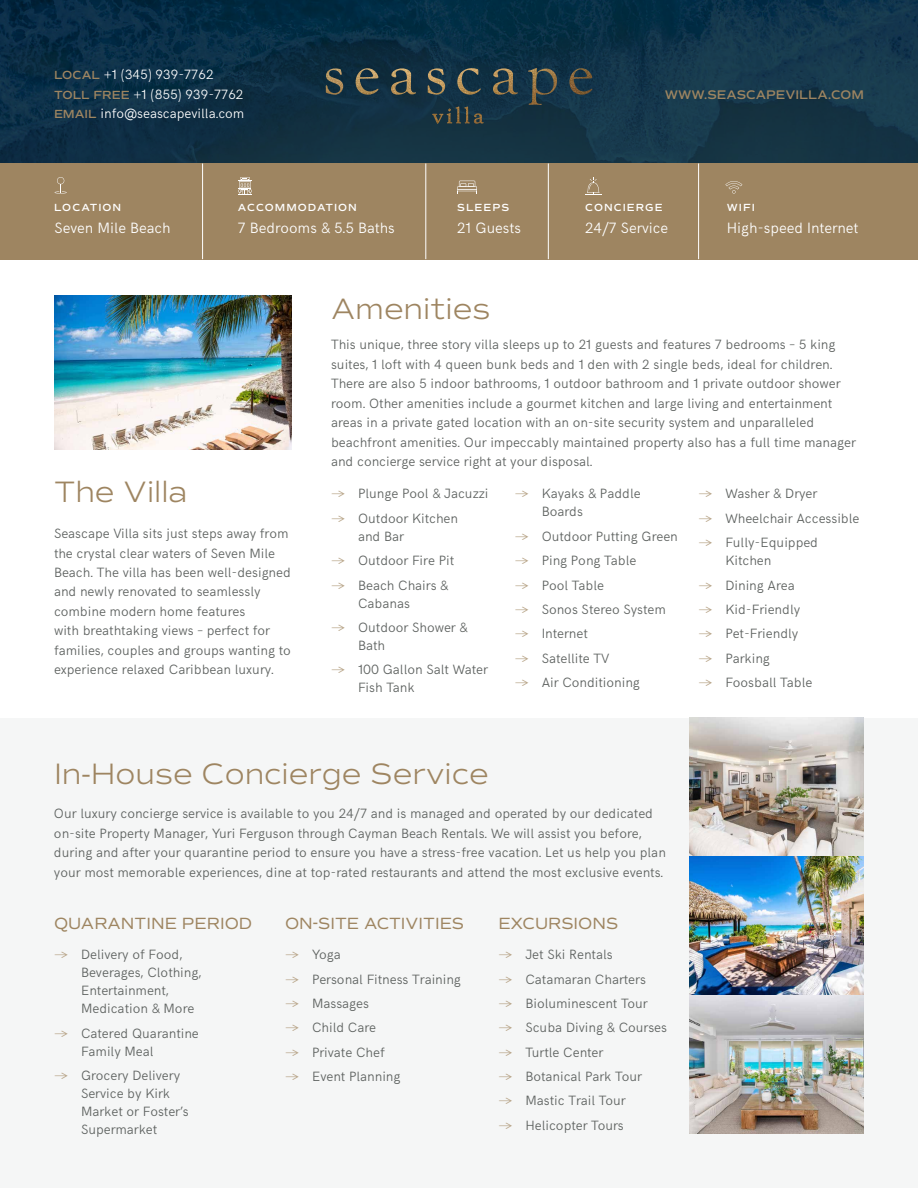
<style>
.page{position:relative;width:918px;height:1188px;background:#f5f6f6}
.page>*{position:absolute;margin:0;border:0;box-sizing:border-box;transform-origin:0 0}
.t1{font:300 30px "Commuters Sans";color:#9e8561}
.t2{font:16.5px "Commuters Sans";color:#9e8561}
.t3{font:300 15px "HK Grotesk";color:#fff}
.t4{font:300 13.5px/19.5px "HK Grotesk";color:#5d615f}
.t5{font:300 13.5px/19.5px "HK Grotesk";color:#fff}
.t6{font:600 12.75px "Commuters Sans";color:#9e8561}
.t7{font:600 10.5px "Commuters Sans";letter-spacing:.1em;color:#fff}
.s1{font-family:"Commuters Sans";font-weight:600;font-size:12px;color:#9e8561}
.s2{color:#b6a285}
</style>
<div class="page">
<div style="left:0;top:236px;width:918px;height:481px;background:#fff"></div>
<svg style="left:0;top:0;width:918px;height:163px;background:#0f3145"></svg>
<img style="left:356px;top:68px;width:236px;height:37px">
<div style="left:0;top:163px;width:918px;height:96px;background:#9e8561"></div>
<svg style="left:55px;top:177px;width:12px;height:17px"></svg>
<svg style="left:238px;top:177px;width:14px;height:18px"></svg>
<svg style="left:457px;top:181px;width:20px;height:13px"></svg>
<svg style="left:585px;top:178px;width:16px;height:17px"></svg>
<svg style="left:725px;top:181px;width:17px;height:13px"></svg>
<hr style="left:202px;top:163px;width:1px;height:96px;background:#fff">
<hr style="left:426px;top:163px;width:1px;height:96px;background:#fff">
<hr style="left:548px;top:163px;width:1px;height:96px;background:#fff">
<hr style="left:698px;top:163px;width:1px;height:96px;background:#fff">
<img style="left:54px;top:296px;width:238px;height:153px">
<img style="left:689px;top:717px;width:175px;height:417px">
<p class="t5" style="left:54px;top:64px;width:192px"><span class="s1">LOCAL</span> +1 (345) 939-7762<br><span class="s1">TOLL FREE</span> +1 (855) 939-7762<br><span class="s1">EMAIL</span> info@seascapevilla.com</p>
<p class="t6" style="left:665px;top:87px;width:201px">WWW.SEASCAPEVILLA.COM</p>
<p class="t7" style="left:54px;top:201px;width:69px">LOCATION</p>
<p class="t7" style="left:238px;top:201px;width:121px">ACCOMMODATION</p>
<p class="t7" style="left:585px;top:201px;width:79px">CONCIERGE</p>
<p class="t7" style="left:727px;top:201px;width:30px">WIFI</p>
<p class="t3" style="left:55px;top:216px;width:118px">Seven Mile Beach</p>
<p class="t3" style="left:238px;top:216px;width:158px">7 Bedrooms &amp; 5.5 Baths</p>
<p class="t3" style="left:585px;top:216px;width:85px">24/7 Service</p>
<p class="t3" style="left:727px;top:216px;width:133px">High-speed Internet</p>
<p class="t7" style="left:457px;top:201px;width:53px">SLEEPS</p>
<p class="t3" style="left:457px;top:216px;width:65px">21 Guests</p>
<h1 class="t1" style="left:331px;top:291px;width:161px">Amenities</h1>
<h1 class="t1" style="left:54px;top:474px;width:135px">The Villa</h1>
<p class="t4" style="left:54px;top:523px;width:238px">Seascape Villa sits just steps away from the crystal clear waters of Seven Mile Beach. The villa has been well-designed and newly renovated to seamlessly combine modern home features<br>with breathtaking views – perfect for families, couples and groups wanting to experience relaxed Caribbean luxury.</p>
<p class="t4" style="left:331px;top:334px;width:526px">This unique, three story villa sleeps up to 21 guests and features 7 bedrooms – 5 king suites, 1 loft with 4 queen bunk beds and 1 den with 2 single beds, ideal for children.<br>There are also 5 indoor bathrooms, 1 outdoor bathroom and 1 private outdoor shower room. Other amenities include a gourmet kitchen and large living and entertainment areas in a private gated location with an on-site security system and unparalleled beachfront amenities. Our impeccably maintained property also has a full time manager and concierge service right at your disposal.</p>
<p class="t4" style="left:331px;top:483px;width:159px"><span class="s2">→</span> Plunge Pool &amp; Jacuzzi</p>
<p class="t4" style="left:358px;top:508px;width:102px;line-height:18px;text-indent:-27px"><span class="s2">→</span> Outdoor Kitchen and Bar</p>
<p class="t4" style="left:331px;top:550px;width:125px"><span class="s2">→</span> Outdoor Fire Pit</p>
<p class="t4" style="left:358px;top:575px;width:92px;line-height:18px;text-indent:-27px"><span class="s2">→</span> Beach Chairs &amp;<br>Cabanas</p>
<p class="t4" style="left:358px;top:617px;width:111px;line-height:18px;text-indent:-27px"><span class="s2">→</span> Outdoor Shower &amp;<br>Bath</p>
<p class="t4" style="left:358px;top:660px;width:131px;line-height:18px;text-indent:-27px"><span class="s2">→</span> 100 Gallon Salt Water<br>Fish Tank</p>
<p class="t4" style="left:542px;top:484px;width:100px;line-height:18px;text-indent:-27px"><span class="s2">→</span> Kayaks &amp; Paddle<br>Boards</p>
<p class="t4" style="left:515px;top:525px;width:165px"><span class="s2">→</span> Outdoor Putting Green</p>
<p class="t4" style="left:515px;top:550px;width:123px"><span class="s2">→</span> Ping Pong Table</p>
<p class="t4" style="left:515px;top:574px;width:91px"><span class="s2">→</span> Pool Table</p>
<p class="t4" style="left:515px;top:599px;width:153px"><span class="s2">→</span> Sonos Stereo System</p>
<p class="t4" style="left:515px;top:623px;width:75px"><span class="s2">→</span> Internet</p>
<p class="t4" style="left:515px;top:647px;width:96px"><span class="s2">→</span> Satellite TV</p>
<p class="t4" style="left:515px;top:672px;width:127px"><span class="s2">→</span> Air Conditioning</p>
<p class="t4" style="left:698px;top:483px;width:120px"><span class="s2">→</span> Washer &amp; Dryer</p>
<p class="t4" style="left:698px;top:507px;width:163px"><span class="s2">→</span> Wheelchair Accessible</p>
<p class="t4" style="left:725px;top:533px;width:94px;line-height:18px;text-indent:-27px"><span class="s2">→</span> Fully-Equipped<br>Kitchen</p>
<p class="t4" style="left:698px;top:574px;width:98px"><span class="s2">→</span> Dining Area</p>
<p class="t4" style="left:698px;top:599px;width:103px"><span class="s2">→</span> Kid-Friendly</p>
<p class="t4" style="left:698px;top:623px;width:101px"><span class="s2">→</span> Pet-Friendly</p>
<p class="t4" style="left:698px;top:647px;width:73px"><span class="s2">→</span> Parking</p>
<p class="t4" style="left:698px;top:672px;width:115px"><span class="s2">→</span> Foosball Table</p>
<h1 class="t1" style="left:54px;top:756px;width:436px">In-House Concierge Service</h1>
<p class="t4" style="left:54px;top:803px;width:613px">Our luxury concierge service is available to you 24/7 and is managed and operated by our dedicated on-site Property Manager, Yuri Ferguson through Cayman Beach Rentals. We will assist you before, during and after your quarantine period to ensure you have a stress-free vacation. Let us help you plan your most memorable experiences, dine at top-rated restaurants and attend the most exclusive events.</p>
<p class="t2" style="left:54px;top:914px;width:200px">QUARANTINE PERIOD</p>
<p class="t2" style="left:285px;top:914px;width:181px">ON-SITE ACTIVITIES</p>
<p class="t2" style="left:498px;top:914px;width:121px">EXCURSIONS</p>
<p class="t4" style="left:81px;top:944px;width:122px;line-height:18px;text-indent:-27px"><span class="s2">→</span> Delivery of Food,<br>Beverages, Clothing,<br>Entertainment,<br>Medication &amp; More</p>
<p class="t4" style="left:81px;top:1023px;width:119px;line-height:18px;text-indent:-27px"><span class="s2">→</span> Catered Quarantine<br>Family Meal</p>
<p class="t4" style="left:81px;top:1065px;width:109px;line-height:18px;text-indent:-27px"><span class="s2">→</span> Grocery Delivery<br>Service by Kirk<br>Market or Foster’s<br>Supermarket</p>
<p class="t4" style="left:285px;top:944px;width:57px"><span class="s2">→</span> Yoga</p>
<p class="t4" style="left:285px;top:968px;width:177px"><span class="s2">→</span> Personal Fitness Training</p>
<p class="t4" style="left:285px;top:992px;width:86px"><span class="s2">→</span> Massages</p>
<p class="t4" style="left:285px;top:1017px;width:93px"><span class="s2">→</span> Child Care</p>
<p class="t4" style="left:285px;top:1041px;width:101px"><span class="s2">→</span> Private Chef</p>
<p class="t4" style="left:285px;top:1066px;width:117px"><span class="s2">→</span> Event Planning</p>
<p class="t4" style="left:498px;top:944px;width:116px"><span class="s2">→</span> Jet Ski Rentals</p>
<p class="t4" style="left:498px;top:968px;width:149px"><span class="s2">→</span> Catamaran Charters</p>
<p class="t4" style="left:498px;top:992px;width:151px"><span class="s2">→</span> Bioluminescent Tour</p>
<p class="t4" style="left:498px;top:1017px;width:170px"><span class="s2">→</span> Scuba Diving &amp; Courses</p>
<p class="t4" style="left:498px;top:1041px;width:106px"><span class="s2">→</span> Turtle Center</p>
<p class="t4" style="left:498px;top:1066px;width:145px"><span class="s2">→</span> Botanical Park Tour</p>
<p class="t4" style="left:498px;top:1090px;width:129px"><span class="s2">→</span> Mastic Trail Tour</p>
<p class="t4" style="left:498px;top:1114px;width:127px"><span class="s2">→</span> Helicopter Tours</p>
</div>
